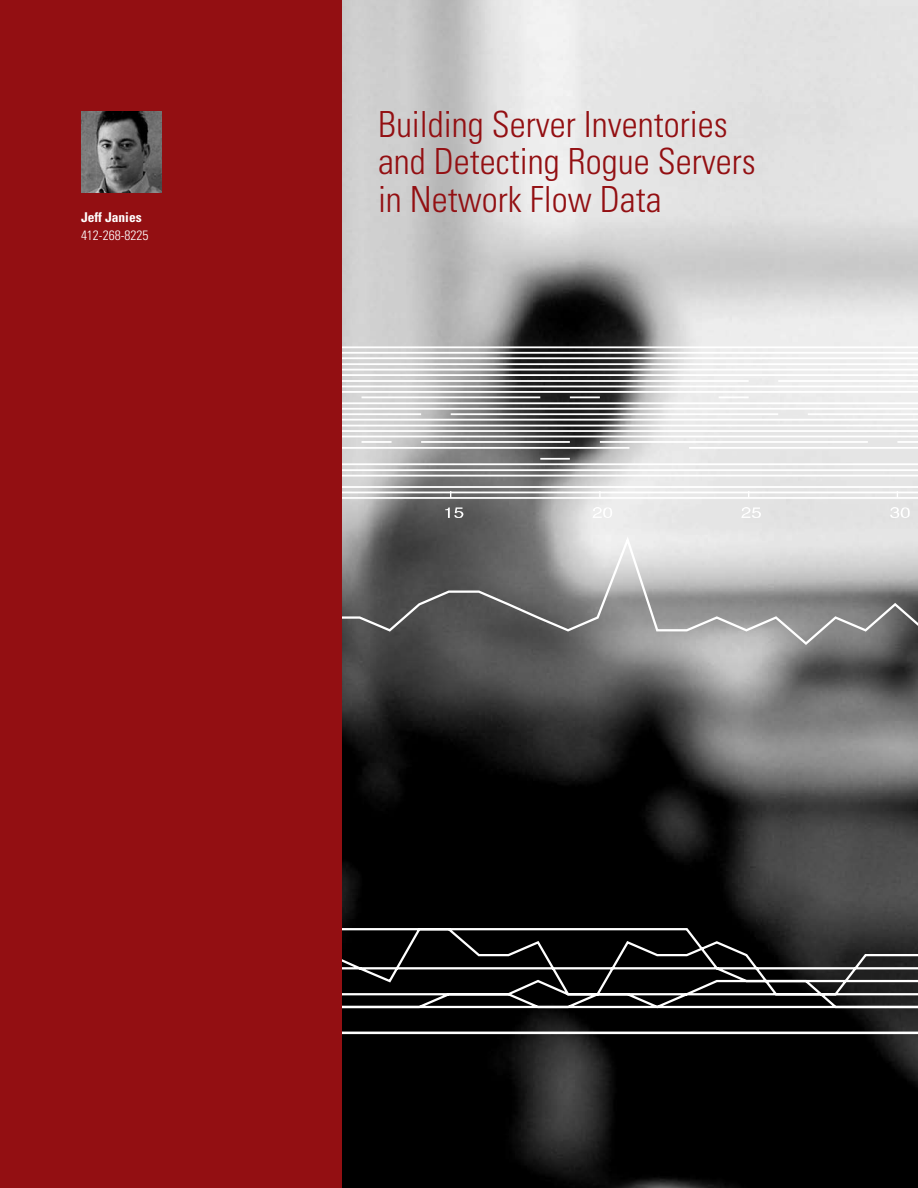
<style>
.page{position:relative;width:918px;height:1188px;background:#fff}
.page>*{position:absolute;margin:0;border:0;box-sizing:border-box;transform-origin:0 0}
.t1{font:300 condensed 36px/37.5px "Univers";color:#930f12}
.t2{font:300 condensed 13.5px "Univers";color:#fff}
.t3{font:700 condensed 13.5px "Univers";color:#fff}
</style>
<div class="page">
<img style="left:342px;top:0;width:576px;height:1188px">
<div style="left:0;top:0;width:342px;height:1188px;background:#930f12"></div>
<img style="left:81px;top:111px;width:81px;height:81px">
<svg style="left:445px;top:507px;width:18px;height:11px"></svg>
<svg style="left:593px;top:507px;width:19px;height:11px"></svg>
<svg style="left:741px;top:507px;width:20px;height:11px"></svg>
<svg style="left:890px;top:507px;width:20px;height:11px"></svg>
<hr style="left:342px;top:492px;width:576px;height:1px;background:#fff">
<hr style="left:342px;top:486px;width:576px;height:2px;background:#fff">
<hr style="left:342px;top:475px;width:576px;height:2px;background:#fff">
<hr style="left:342px;top:469px;width:576px;height:2px;background:#fff">
<hr style="left:342px;top:463px;width:576px;height:2px;background:#fff">
<hr style="left:540px;top:458px;width:30px;height:2px;background:#fff">
<hr style="left:342px;top:447px;width:287px;height:2px;background:#fff">
<hr style="left:689px;top:447px;width:229px;height:2px;background:#fff">
<hr style="left:362px;top:441px;width:30px;height:2px;background:#fff">
<hr style="left:421px;top:441px;width:149px;height:2px;background:#fff">
<hr style="left:600px;top:441px;width:268px;height:2px;background:#fff">
<hr style="left:897px;top:441px;width:21px;height:2px;background:#fff">
<hr style="left:342px;top:436px;width:576px;height:1px;background:#fff">
<hr style="left:342px;top:430px;width:576px;height:2px;background:#fff">
<hr style="left:342px;top:425px;width:576px;height:1px;background:#fff">
<hr style="left:342px;top:419px;width:576px;height:2px;background:#fff">
<hr style="left:342px;top:413px;width:79px;height:2px;background:#fff">
<hr style="left:451px;top:413px;width:327px;height:2px;background:#fff">
<hr style="left:808px;top:413px;width:110px;height:2px;background:#fff">
<hr style="left:342px;top:408px;width:576px;height:2px;background:#fff">
<hr style="left:342px;top:402px;width:576px;height:2px;background:#fff">
<hr style="left:362px;top:396px;width:178px;height:2px;background:#fff">
<hr style="left:570px;top:396px;width:30px;height:2px;background:#fff">
<hr style="left:719px;top:396px;width:30px;height:2px;background:#fff">
<hr style="left:342px;top:391px;width:576px;height:2px;background:#fff">
<hr style="left:342px;top:386px;width:576px;height:1px;background:#fff">
<hr style="left:342px;top:380px;width:407px;height:2px;background:#fff">
<hr style="left:778px;top:380px;width:140px;height:2px;background:#fff">
<hr style="left:342px;top:374px;width:576px;height:2px;background:#fff">
<hr style="left:342px;top:369px;width:576px;height:2px;background:#fff">
<hr style="left:342px;top:363px;width:576px;height:2px;background:#fff">
<hr style="left:342px;top:357px;width:576px;height:2px;background:#fff">
<hr style="left:342px;top:352px;width:576px;height:2px;background:#fff">
<hr style="left:342px;top:346px;width:576px;height:2px;background:#fff">
<hr style="left:362px;top:345px;width:119px;height:1px;background:#fff">
<hr style="left:510px;top:345px;width:149px;height:1px;background:#fff">
<hr style="left:689px;top:345px;width:179px;height:1px;background:#fff">
<svg style="left:342px;top:345px;width:20px;height:1px"></svg>
<hr style="left:421px;top:345px;width:149px;height:1px;background:#fff">
<hr style="left:629px;top:345px;width:149px;height:1px;background:#fff">
<hr style="left:868px;top:345px;width:50px;height:1px;background:#fff">
<hr style="left:342px;top:497px;width:576px;height:2px;background:#fff">
<svg style="left:342px;top:533px;width:576px;height:502px;background:#434343"></svg>
<p class="t3" style="left:81px;top:209px;width:62px">Jeff Janies</p>
<p class="t2" style="left:81px;top:227px;width:69px">412-268-8225</p>
<p class="t1" style="left:378px;top:105px;width:379px">Building Server Inventories and Detecting Rogue Servers in Network Flow Data</p>
</div>
